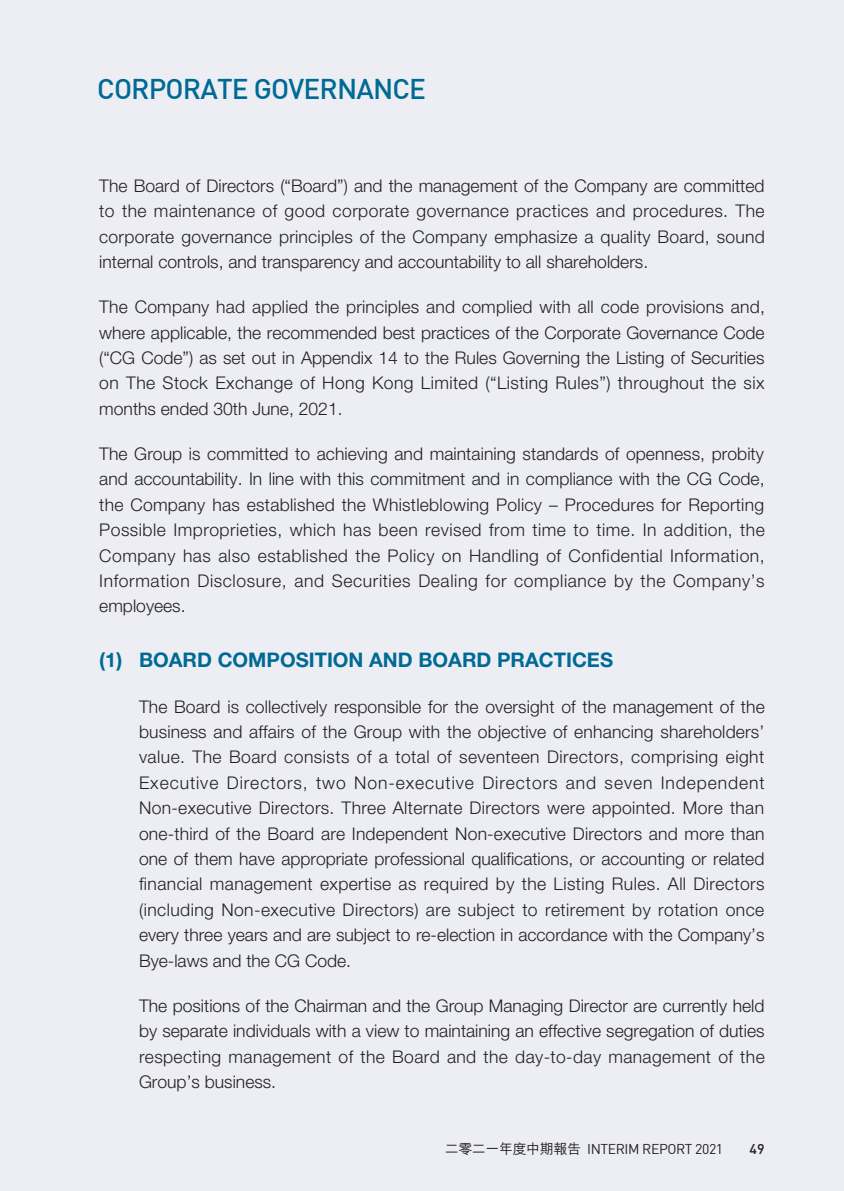
<style>
.page{position:relative;width:844px;height:1191px;background:#fff}
.page>*{position:absolute;margin:0;border:0;box-sizing:border-box;transform-origin:0 0}
.t1{font:500 28px "DIN";letter-spacing:-.03em;color:#006a95}
.t2{font:700 20.12px "Helvetica Neue LT Std";color:#006a95}
.t3{font:300 17.5px/25.4px "Helvetica Neue LT Std";color:#231f20;text-align:justify}
.t4{font:14px "DIN";letter-spacing:-.03em;color:#231f20}
.t5{font:500 14px "DIN";color:#231f20}
.s1{font-family:"M Hei HK";font-weight:500}
</style>
<div class="page">
<div style="left:0;top:0;width:843px;height:1191px;background:#eceef4"></div>
<h1 class="t1" style="left:97px;top:71px;width:330px">CORPORATE GOVERNANCE</h1>
<p class="t3" style="left:99px;top:172px;width:667px">The Board of Directors (“Board”) and the management of the Company are committed to the maintenance of good corporate governance practices and procedures. The corporate governance principles of the Company emphasize a quality Board, sound internal controls, and transparency and accountability to all shareholders.</p>
<p class="t3" style="left:99px;top:294px;width:667px">The Company had applied the principles and complied with all code provisions and, where applicable, the recommended best practices of the Corporate Governance Code (“CG Code”) as set out in Appendix 14 to the Rules Governing the Listing of Securities on The Stock Exchange of Hong Kong Limited (“Listing Rules”) throughout the six months ended 30th June, 2021.</p>
<p class="t3" style="left:99px;top:441px;width:667px">The Group is committed to achieving and maintaining standards of openness, probity and accountability. In line with this commitment and in compliance with the CG Code, the Company has established the Whistleblowing Policy – Procedures for Reporting Possible Improprieties, which has been revised from time to time. In addition, the Company has also established the Policy on Handling of Confidential Information, Information Disclosure, and Securities Dealing for compliance by the Company’s employees.</p>
<p class="t2" style="left:99px;top:648px;width:515px">(1) BOARD COMPOSITION AND BOARD PRACTICES</p>
<p class="t3" style="left:139px;top:693px;width:627px">The Board is collectively responsible for the oversight of the management of the business and affairs of the Group with the objective of enhancing shareholders’ value. The Board consists of a total of seventeen Directors, comprising eight Executive Directors, two Non-executive Directors and seven Independent Non-executive Directors. Three Alternate Directors were appointed. More than one-third of the Board are Independent Non-executive Directors and more than one of them have appropriate professional qualifications, or accounting or related financial management expertise as required by the Listing Rules. All Directors (including Non-executive Directors) are subject to retirement by rotation once every three years and are subject to re-election in accordance with the Company’s Bye-laws and the CG Code.</p>
<p class="t3" style="left:139px;top:992px;width:627px">The positions of the Chairman and the Group Managing Director are currently held by separate individuals with a view to maintaining an effective segregation of duties respecting management of the Board and the day-to-day management of the Group’s business.</p>
<p class="t4" style="left:444px;top:1139px;width:280px"><span class="s1">二零二一年度中期報告</span> INTERIM REPORT 2021</p>
<p class="t5" style="left:749px;top:1139px;width:16px">49</p>
</div>
